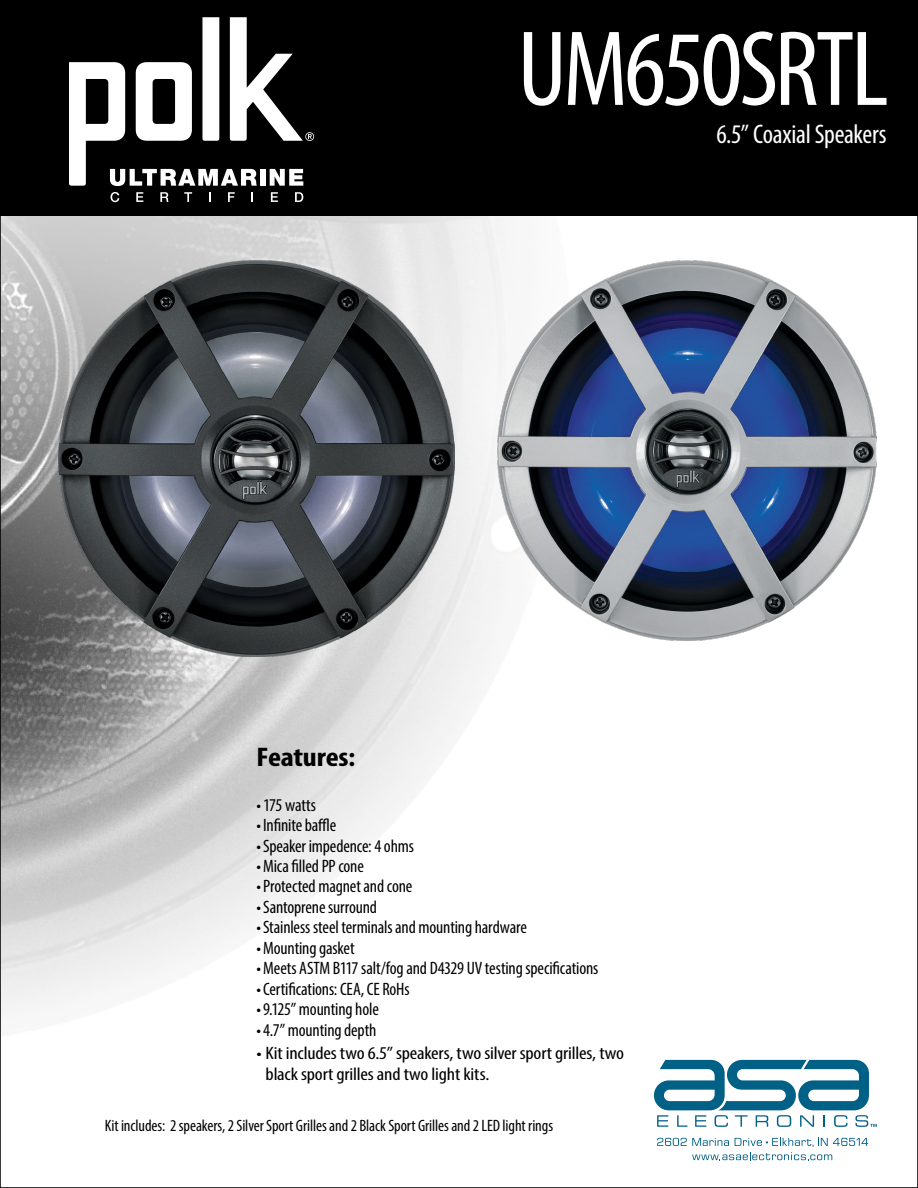
<style>
.page{position:relative;width:918px;height:1188px;background:#fff}
.page>*{position:absolute;margin:0;border:0;box-sizing:border-box;transform-origin:0 0}
.t1{font:condensed 108px "Myriad Pro";letter-spacing:-.03em;color:#fff}
.t2{font:condensed 27px "Myriad Pro";letter-spacing:-.015em;color:#fff}
.t3{font:700 condensed 27px "Myriad Pro";letter-spacing:-.005em;color:#000;scale:1.15 1}
.t4{font:condensed 18px "Myriad Pro";letter-spacing:-.01em;color:#000}
.t5{font:condensed 18px/20.2px "Myriad Pro";letter-spacing:-.01em;color:#000;scale:1.15 1}
.t6{font:condensed 16.5px "Myriad Pro";letter-spacing:-.005em;color:#000}
</style>
<div class="page">
<img style="left:2px;top:216px;width:505px;height:800px">
<svg style="left:657px;top:1138px;width:211px;height:22px"></svg>
<svg style="left:654px;top:1060px;width:223px;height:67px"></svg>
<div style="left:0;top:0;width:918px;height:216px;background:#000"></div>
<svg style="left:110px;top:192px;width:9px;height:10px"></svg>
<svg style="left:136px;top:192px;width:7px;height:10px"></svg>
<svg style="left:160px;top:192px;width:9px;height:10px"></svg>
<svg style="left:184px;top:192px;width:8px;height:10px"></svg>
<svg style="left:228px;top:192px;width:7px;height:10px"></svg>
<svg style="left:271px;top:192px;width:7px;height:10px"></svg>
<svg style="left:295px;top:192px;width:8px;height:10px"></svg>
<svg style="left:69px;top:17px;width:245px;height:169px"></svg>
<img style="left:59px;top:261px;width:395px;height:395px">
<img style="left:498px;top:261px;width:379px;height:379px">
<h1 class="t1" style="left:518px;top:4px;width:372px">UM650SRTL</h1>
<h2 class="t2" style="left:716px;top:118px;width:172px">6.5” Coaxial Speakers</h2>
<h2 class="t3" style="left:256px;top:740px;width:87px">Features:</h2>
<p class="t4" style="left:256px;top:794px;width:61px">•175 watts</p>
<p class="t4" style="left:256px;top:814px;width:81px">•Infinite baffle</p>
<p class="t4" style="left:256px;top:835px;width:159px">•Speaker impedence: 4 ohms</p>
<p class="t4" style="left:256px;top:855px;width:109px">•Mica filled PP cone</p>
<p class="t4" style="left:256px;top:876px;width:157px">•Protected magnet and cone</p>
<p class="t4" style="left:256px;top:896px;width:122px">•Santoprene surround</p>
<p class="t4" style="left:256px;top:917px;width:272px">•Stainless steel terminals and mounting hardware</p>
<p class="t4" style="left:256px;top:937px;width:100px">•Mounting gasket</p>
<p class="t4" style="left:256px;top:958px;width:343px">•Meets ASTM B117 salt/fog and D4329 UV testing specifications</p>
<p class="t4" style="left:256px;top:978px;width:155px">•Certifications: CEA, CE RoHs</p>
<p class="t4" style="left:256px;top:999px;width:124px">•9.125” mounting hole</p>
<p class="t4" style="left:256px;top:1019px;width:121px">•4.7” mounting depth</p>
<p class="t5" style="left:266px;top:1043px;width:313px;text-indent:-9px">• Kit includes two 6.5” speakers, two silver sport grilles, two black sport grilles and two light kits.</p>
<p class="t6" style="left:105px;top:1116px;width:450px">Kit includes: 2 speakers, 2 Silver Sport Grilles and 2 Black Sport Grilles and 2 LED light rings</p>
</div>
